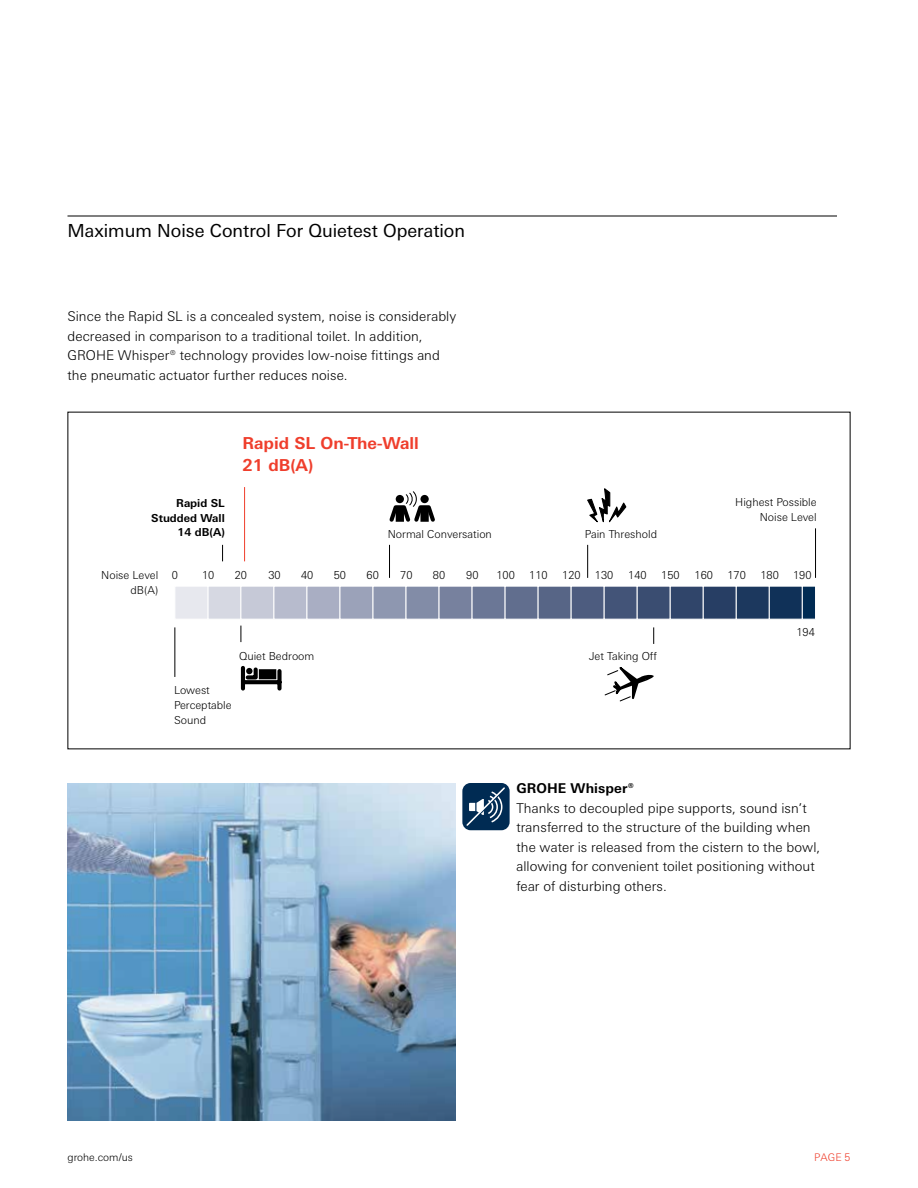
<style>
.page{position:relative;width:918px;height:1188px;background:#fff}
.page>*{position:absolute;margin:0;border:0;box-sizing:border-box;transform-origin:0 0}
.t1{font:18px "LT Univers Basic";color:#000}
.t2{font:700 16.5px/22px "LT Univers Basic";color:#ef3e2c}
.t3{font:300 13.5px/19.5px "LT Univers Basic";letter-spacing:.005em;color:#000}
.t4{font:700 13.5px "LT Univers Basic";letter-spacing:.005em;color:#000}
.t5{font:300 10.95px/14.7px "LT Univers Basic";color:#000;text-align:right}
.t6{font:700 10.95px/14.7px "LT Univers Basic";color:#000;text-align:right}
.t7{font:300 10.5px "LT Univers Basic";color:#000}
.t8{font:300 10.5px "LT Univers Basic";color:#ef3e2c}
</style>
<div class="page">
<img style="left:68px;top:783px;width:388px;height:337px">
<div style="left:462px;top:783px;width:48px;height:47px;background:#002b53;border-radius:8px"></div>
<svg style="left:465px;top:787px;width:40px;height:42px"></svg>
<div style="left:207px;top:586px;width:34px;height:34px;background:#d6d8e2;border:1px solid #fff"></div>
<div style="left:240px;top:586px;width:34px;height:34px;background:#c6c9d7;border:1px solid #fff"></div>
<div style="left:273px;top:586px;width:34px;height:34px;background:#b7bbcd;border:1px solid #fff"></div>
<div style="left:306px;top:586px;width:34px;height:34px;background:#a9aec3;border:1px solid #fff"></div>
<div style="left:340px;top:586px;width:33px;height:34px;background:#9ba2b9;border:1px solid #fff"></div>
<div style="left:373px;top:586px;width:33px;height:34px;background:#8e97b0;border:1px solid #fff"></div>
<div style="left:406px;top:586px;width:34px;height:34px;background:#828ca7;border:1px solid #fff"></div>
<div style="left:439px;top:586px;width:34px;height:34px;background:#77819e;border:1px solid #fff"></div>
<div style="left:472px;top:586px;width:34px;height:34px;background:#6b7796;border:1px solid #fff"></div>
<div style="left:505px;top:586px;width:34px;height:34px;background:#616e8e;border:1px solid #fff"></div>
<div style="left:538px;top:586px;width:34px;height:34px;background:#576586;border:1px solid #fff"></div>
<div style="left:571px;top:586px;width:34px;height:34px;background:#4d5c7f;border:1px solid #fff"></div>
<div style="left:604px;top:586px;width:34px;height:34px;background:#435478;border:1px solid #fff"></div>
<div style="left:637px;top:586px;width:34px;height:34px;background:#3a4d71;border:1px solid #fff"></div>
<div style="left:670px;top:586px;width:34px;height:34px;background:#30456a;border:1px solid #fff"></div>
<div style="left:703px;top:586px;width:34px;height:34px;background:#273e64;border:1px solid #fff"></div>
<div style="left:736px;top:586px;width:34px;height:34px;background:#1c385e;border:1px solid #fff"></div>
<div style="left:769px;top:586px;width:34px;height:34px;background:#103158;border:1px solid #fff"></div>
<div style="left:802px;top:586px;width:14px;height:34px;background:#002b53;border:1px solid #fff"></div>
<div style="left:174px;top:586px;width:34px;height:34px;background:#e7e8ee;border:1px solid #fff"></div>
<hr style="left:174px;top:627px;width:1px;height:50px;background:#000">
<hr style="left:815px;top:528px;width:1px;height:50px;background:#000">
<svg style="left:240px;top:626px;width:1px;height:16px"></svg>
<svg style="left:222px;top:545px;width:1px;height:16px"></svg>
<hr style="left:244px;top:487px;width:1px;height:74px;background:#ef3e2c">
<svg style="left:653px;top:627px;width:1px;height:17px"></svg>
<hr style="left:389px;top:545px;width:1px;height:33px;background:#000">
<hr style="left:587px;top:545px;width:1px;height:33px;background:#000">
<svg style="left:389px;top:491px;width:46px;height:31px"></svg>
<div style="left:420px;top:507px;width:9px;height:15px;background:#000"></div>
<svg style="left:604px;top:667px;width:50px;height:35px"></svg>
<svg style="left:587px;top:488px;width:40px;height:35px"></svg>
<svg style="left:244px;top:666px;width:16px;height:14px"></svg>
<div style="left:259px;top:669px;width:17px;height:10px;background:#000"></div>
<hr style="left:241px;top:668px;width:4px;height:21px;background:#000">
<div style="left:277px;top:671px;width:5px;height:18px;background:#000"></div>
<svg style="left:245px;top:680px;width:32px;height:4px"></svg>
<hr style="left:68px;top:216px;width:769px;height:1px;background:#000">
<h1 class="t1" style="left:68px;top:220px;width:399px">Maximum Noise Control For Quietest Operation</h1>
<p class="t3" style="left:68px;top:306px;width:390px">Since the Rapid SL is a concealed system, noise is considerably decreased in comparison to a traditional toilet. In addition, GROHE Whisper® technology provides low-noise fittings and the pneumatic actuator further reduces noise.</p>
<p class="t6" style="left:151px;top:496px;width:75px">Rapid SL<br>Studded Wall<br>14 dB(A)</p>
<p class="t2" style="left:242px;top:432px;width:178px">Rapid SL On-The-Wall<br>21 dB(A)</p>
<p class="t5" style="left:388px;top:526px;width:106px">Normal Conversation</p>
<p class="t5" style="left:585px;top:526px;width:74px">Pain Threshold</p>
<p class="t5" style="left:735px;top:495px;width:83px">Highest Possible<br>Noise Level</p>
<p class="t5" style="left:101px;top:568px;width:59px">Noise Level dB(A)</p>
<p class="t5" style="left:202px;top:568px;width:14px">10</p>
<p class="t5" style="left:235px;top:568px;width:14px">20</p>
<p class="t5" style="left:301px;top:568px;width:14px">40</p>
<p class="t5" style="left:334px;top:568px;width:14px">50</p>
<p class="t5" style="left:367px;top:568px;width:14px">60</p>
<p class="t5" style="left:400px;top:568px;width:14px">70</p>
<p class="t5" style="left:433px;top:568px;width:14px">80</p>
<p class="t5" style="left:466px;top:568px;width:14px">90</p>
<p class="t5" style="left:496px;top:568px;width:20px">100</p>
<p class="t5" style="left:529px;top:568px;width:20px">110</p>
<p class="t5" style="left:562px;top:568px;width:20px">120</p>
<p class="t5" style="left:595px;top:568px;width:20px">130</p>
<p class="t5" style="left:628px;top:568px;width:20px">140</p>
<p class="t5" style="left:661px;top:568px;width:20px">150</p>
<p class="t5" style="left:695px;top:568px;width:20px">160</p>
<p class="t5" style="left:727px;top:568px;width:20px">170</p>
<p class="t5" style="left:760px;top:568px;width:20px">180</p>
<p class="t5" style="left:793px;top:568px;width:20px">190</p>
<p class="t5" style="left:172px;top:568px;width:8px">0</p>
<p class="t5" style="left:268px;top:568px;width:14px">30</p>
<p class="t5" style="left:239px;top:648px;width:77px">Quiet Bedroom</p>
<p class="t5" style="left:174px;top:683px;width:59px;text-align:left">Lowest<br>Perceptable<br>Sound</p>
<p class="t5" style="left:589px;top:648px;width:69px">Jet Taking Off</p>
<p class="t5" style="left:796px;top:624px;width:20px">194</p>
<p class="t4" style="left:516px;top:780px;width:119px">GROHE Whisper®</p>
<p class="t3" style="left:516px;top:798px;width:306px">Thanks to decoupled pipe supports, sound isn’t transferred to the structure of the building when the water is released from the cistern to the bowl, allowing for convenient toilet positioning without fear of disturbing others.</p>
<p class="t7" style="left:68px;top:1151px;width:67px">grohe.com/us</p>
<p class="t8" style="left:814px;top:1151px;width:38px">PAGE 5</p>
</div>
